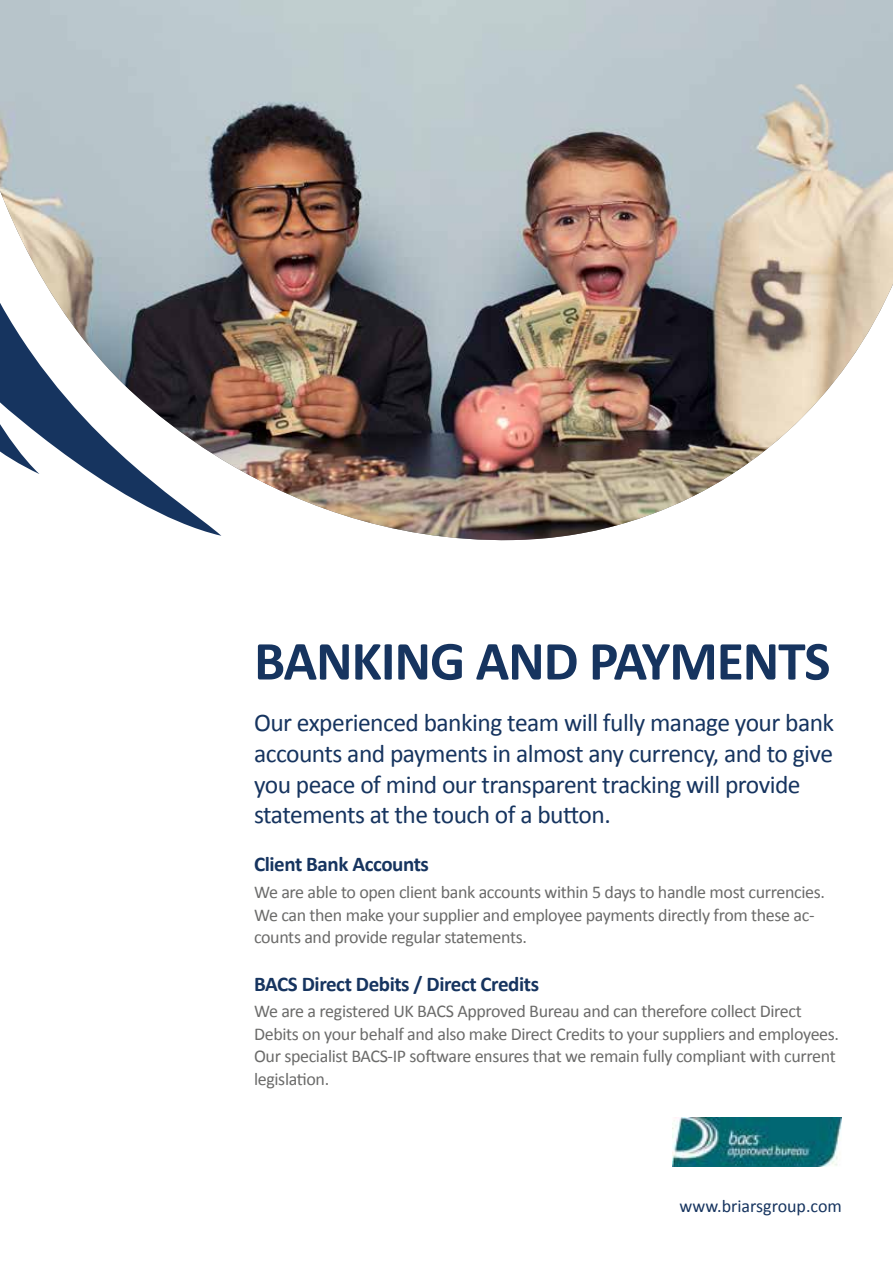
<style>
.page{position:relative;width:893px;height:1263px;background:#fff}
.page>*{position:absolute;margin:0;border:0;box-sizing:border-box;transform-origin:0 0}
.t1{font:700 55.5px "Calibri";letter-spacing:-.02em;color:#16345f}
.t2{font:25.5px/30.6px "Calibri";letter-spacing:-.02em;color:#16345f}
.t3{font:700 21px "Calibri";letter-spacing:-.02em;color:#16345f}
.t4{font:18px/22.5px "Calibri";letter-spacing:-.02em;color:#6b6b6a}
.t5{font:18px "Calibri";color:#16345f}
</style>
<div class="page">
<img style="left:0;top:0;width:893px;height:541px">
<img style="left:672px;top:1117px;width:170px;height:50px">
<h1 class="t1" style="left:254px;top:627px;width:578px">BANKING AND PAYMENTS</h1>
<h2 class="t2" style="left:254px;top:708px;width:582px">Our experienced banking team will fully manage your bank accounts and payments in almost any currency, and to give you peace of mind our transparent tracking will provide statements at the touch of a button.</h2>
<p class="t3" style="left:254px;top:851px;width:176px">Client Bank Accounts</p>
<p class="t4" style="left:254px;top:881px;width:572px">We are able to open client bank accounts within 5 days to handle most currencies.<br>We can then make your supplier and employee payments directly from these ac&shy;counts and provide regular statements.</p>
<p class="t3" style="left:254px;top:971px;width:286px">BACS Direct Debits / Direct Credits</p>
<p class="t4" style="left:254px;top:1000px;width:586px">We are a registered UK BACS Approved Bureau and can therefore collect Direct Debits on your behalf and also make Direct Credits to your suppliers and employees.<br>Our specialist BACS-IP software ensures that we remain fully compliant with current legislation.</p>
<p class="t5" style="left:680px;top:1194px;width:164px">www.briarsgroup.com</p>
</div>
